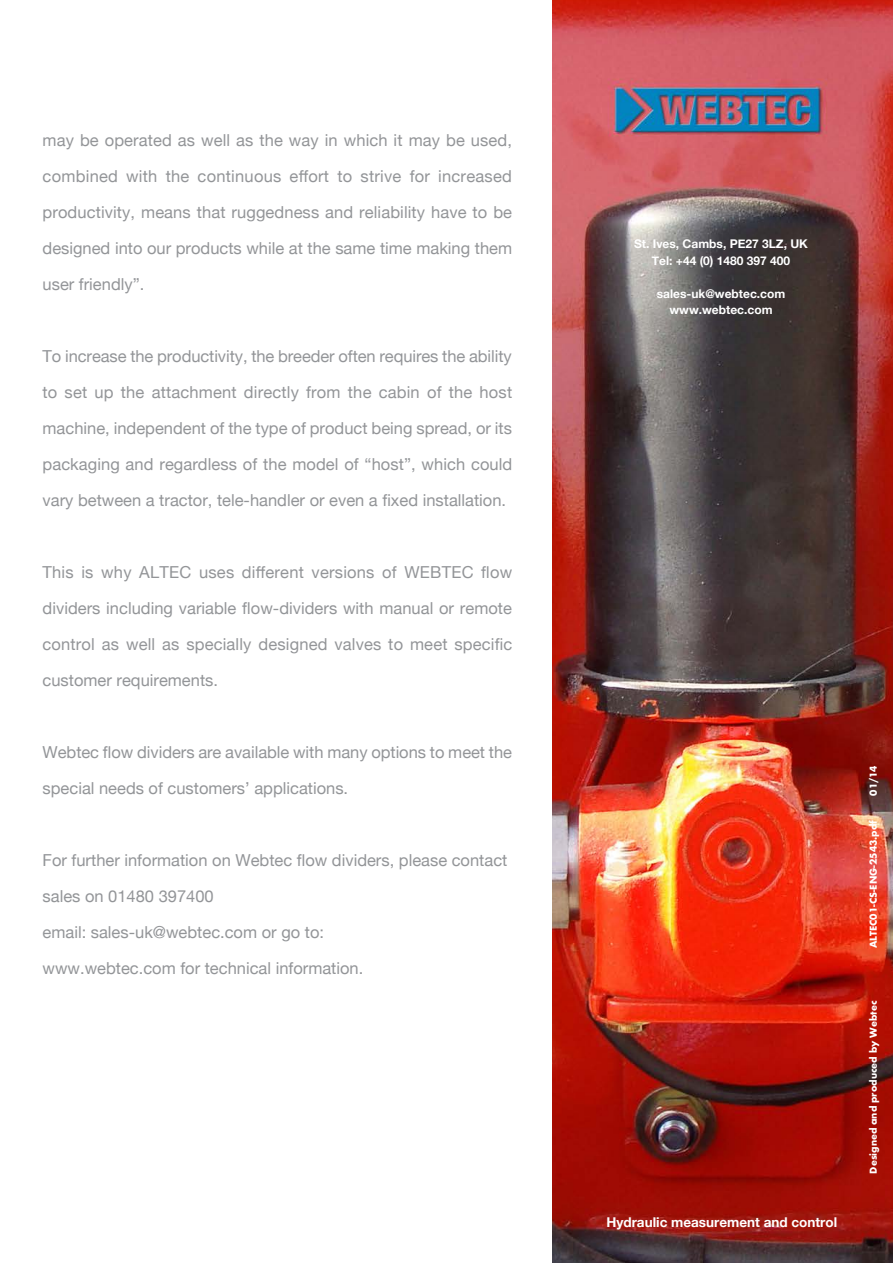
<style>
.page{position:relative;width:893px;height:1263px;background:#fff}
.page>*{position:absolute;margin:0;border:0;box-sizing:border-box;transform-origin:0 0}
.t1{font:16.5px/36px "Helvetica Neue";color:#939598;text-align:justify}
.t2{font:700 13.5px "Helvetica Neue";color:#fff}
.t3{font:700 12px "Helvetica Neue";color:#fff}
.t4{font:700 10.5px "Futura T";color:#fff}
</style>
<div class="page">
<img style="left:553px;top:0;width:340px;height:1263px">
<p class="t1" style="left:43px;top:121px;width:471px">may be operated as well as the way in which it may be used, combined with the continuous effort to strive for increased productivity, means that ruggedness and reliability have to be designed into our products while at the same time making them user friendly”.</p>
<p class="t1" style="left:43px;top:337px;width:471px">To increase the productivity, the breeder often requires the ability to set up the attachment directly from the cabin of the host machine, independent of the type of product being spread, or its packaging and regardless of the model of “host”, which could vary between a tractor, tele-handler or even a fixed installation.</p>
<p class="t1" style="left:43px;top:553px;width:471px">This is why ALTEC uses different versions of WEBTEC flow dividers including variable flow-dividers with manual or remote control as well as specially designed valves to meet specific customer requirements.</p>
<p class="t1" style="left:43px;top:733px;width:471px">Webtec flow dividers are available with many options to meet the special needs of customers’ applications.</p>
<p class="t1" style="left:43px;top:841px;width:466px">For further information on Webtec flow dividers, please contact sales on 01480 397400</p>
<p class="t1" style="left:43px;top:913px;width:283px">email: sales-uk@webtec.com or go to:</p>
<p class="t1" style="left:43px;top:949px;width:322px">www.webtec.com for technical information.</p>
<p class="t3" style="left:634px;top:233px;width:175px">St. Ives, Cambs, PE27 3LZ, UK</p>
<p class="t3" style="left:652px;top:249px;width:140px">Tel: +44 (0) 1480 397 400</p>
<p class="t3" style="left:657px;top:282px;width:130px">sales-uk@webtec.com</p>
<p class="t3" style="left:669px;top:299px;width:105px">www.webtec.com</p>
<p class="t2" style="left:606px;top:1209px;width:232px">Hydraulic measurement and control</p>
<p class="t4" style="left:867px;top:796px;width:32px;rotate:-90deg">01/14</p>
<p class="t4" style="left:867px;top:948px;width:130px;rotate:-90deg">ALTEC01-CS-ENG-2543.pdf</p>
<p class="t4" style="left:867px;top:1174px;width:174px;rotate:-90deg">Designed and produced by Webtec</p>
</div>
